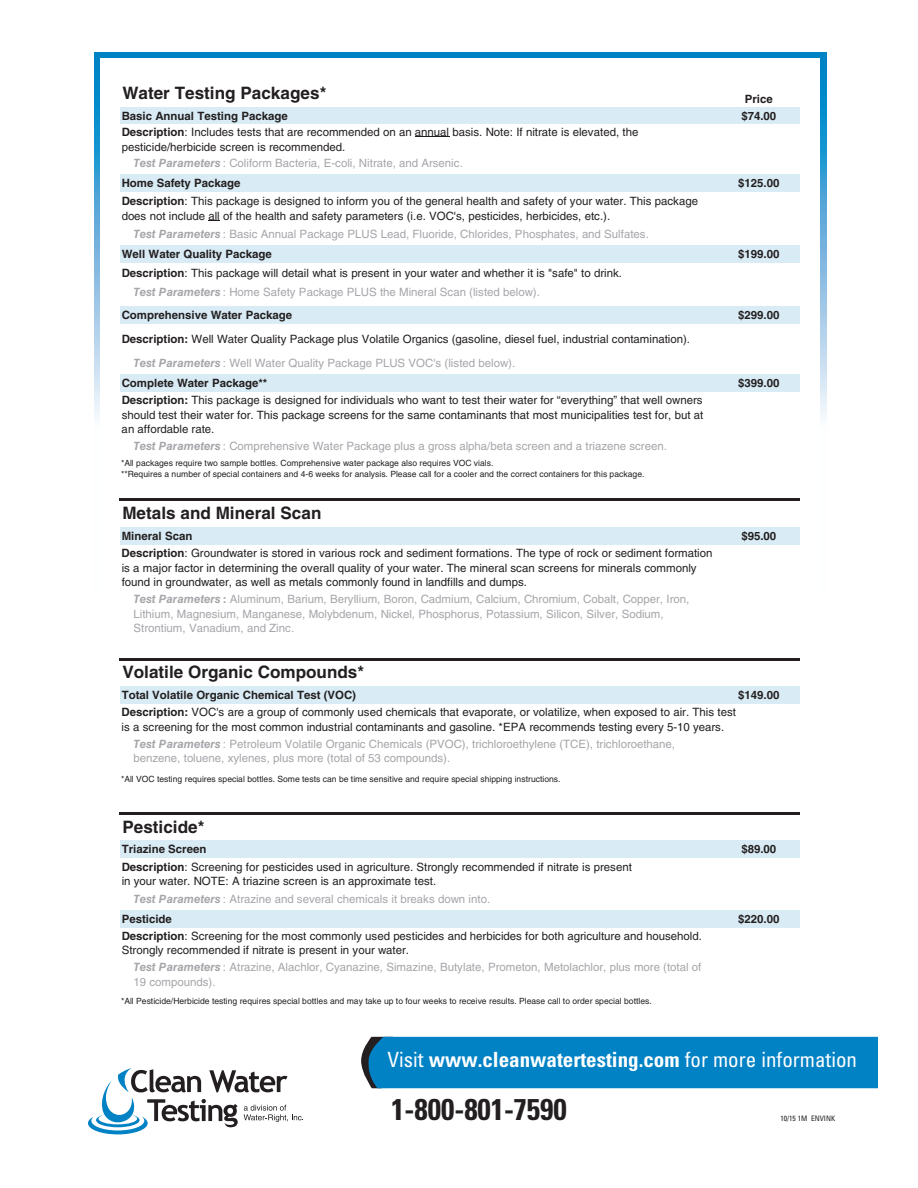
<style>
.page{position:relative;width:918px;height:1188px;background:#fff}
.page>*{position:absolute;margin:0;border:0;box-sizing:border-box;transform-origin:0 0}
.t1{font:700 condensed 30px "Univers LT Std";color:#231f20}
.t2{font:700 condensed 21px "Univers LT Std";color:#fff}
.t3{font:700 17.1px "Helvetica LT Std";color:#231f20}
.t4{font:11.4px/14.5px "Helvetica LT Std";letter-spacing:-.005em;color:#231f20}
.t5{font:11.4px/14.5px "Helvetica LT Std";letter-spacing:-.005em;color:#a5a6aa}
.t6{font:700 11.4px "Helvetica LT Std";letter-spacing:-.005em;color:#231f20}
.t7{font:8.55px/11.2px "Helvetica LT Std";letter-spacing:.005em;color:#231f20}
.t8{font:condensed 7.5px "Univers LT Std";color:#231f20}
.s1{font-weight:700}
.s2{font-weight:700;font-style:italic}
.s3{font-weight:700;font-style:italic;color:#a5a6aa}
.s4{color:#a5a6aa}
.s5{font-weight:400}
</style>
<div class="page">
<svg style="left:88px;top:1068px;width:215px;height:66px"></svg>
<div style="left:120px;top:107px;width:679px;height:17px;background:#d9ecf6"></div>
<div style="left:120px;top:174px;width:679px;height:18px;background:#d9ecf6"></div>
<div style="left:120px;top:245px;width:679px;height:18px;background:#d9ecf6"></div>
<div style="left:120px;top:306px;width:679px;height:18px;background:#d9ecf6"></div>
<div style="left:120px;top:374px;width:679px;height:18px;background:#d9ecf6"></div>
<div style="left:120px;top:527px;width:679px;height:18px;background:#d9ecf6"></div>
<div style="left:120px;top:686px;width:679px;height:18px;background:#d9ecf6"></div>
<div style="left:120px;top:840px;width:679px;height:18px;background:#d9ecf6"></div>
<div style="left:120px;top:910px;width:679px;height:18px;background:#d9ecf6"></div>
<hr style="left:415px;top:137px;width:34px;height:1px;background:#231f20">
<svg style="left:208px;top:220px;width:12px;height:1px"></svg>
<hr style="left:119px;top:498px;width:680px;height:3px;background:#231f20">
<hr style="left:119px;top:658px;width:680px;height:3px;background:#231f20">
<hr style="left:119px;top:812px;width:680px;height:3px;background:#231f20">
<svg style="left:94px;top:52px;width:6px;height:365px;background:#69b3dd"></svg>
<svg style="left:821px;top:52px;width:5px;height:365px;background:#69b3dd"></svg>
<div style="left:98px;top:52px;width:724px;height:6px;background:#0082c5"></div>
<div style="left:361px;top:1037px;width:517px;height:51px;background:#0082c5"></div>
<p class="t3" style="left:122px;top:82px;width:205px">Water Testing Packages*</p>
<p class="t4" style="left:122px;top:125px;width:518px"><span class="s1">Description</span>: Includes tests that are recommended on an annual basis. Note: If nitrate is elevated, the pesticide/herbicide screen is recommended.</p>
<p class="t5" style="left:133px;top:156px;width:331px"><span class="s2">Test Parameters</span> : Coliform Bacteria, E-coli, Nitrate, and Arsenic.</p>
<p class="t4" style="left:122px;top:194px;width:578px"><span class="s1">Description</span>: This package is designed to inform you of the general health and safety of your water. This package does not include all of the health and safety parameters (i.e. VOC's, pesticides, herbicides, etc.).</p>
<p class="t6" style="left:745px;top:92px;width:30px">Price</p>
<p class="t6" style="left:122px;top:109px;width:168px">Basic Annual Testing Package</p>
<p class="t6" style="left:741px;top:109px;width:36px">$74.00</p>
<p class="t6" style="left:122px;top:176px;width:120px">Home Safety Package</p>
<p class="t6" style="left:738px;top:176px;width:43px">$125.00</p>
<p class="t5" style="left:133px;top:227px;width:517px"><span class="s2">Test Parameters</span> : Basic Annual Package PLUS Lead, Fluoride, Chlorides, Phosphates, and Sulfates.</p>
<p class="t6" style="left:122px;top:247px;width:152px">Well Water Quality Package</p>
<p class="t6" style="left:738px;top:247px;width:43px">$199.00</p>
<p class="t4" style="left:122px;top:265px;width:502px"><span class="s1">Description</span>: This package will detail what is present in your water and whether it is "safe" to drink.</p>
<p class="t5" style="left:133px;top:285px;width:408px"><span class="s2">Test Parameters</span> : Home Safety Package PLUS the Mineral Scan (listed below).</p>
<p class="t6" style="left:122px;top:308px;width:172px">Comprehensive Water Package</p>
<p class="t6" style="left:738px;top:308px;width:43px">$299.00</p>
<p class="t4" style="left:133px;top:327px;width:558px;line-height:24.3px;text-indent:-12px"><span class="s1">Description:</span> Well Water Quality Package plus Volatile Organics (gasoline, diesel fuel, industrial contamination).<br><span class="s3">Test Parameters</span> <span class="s4">: Well Water Quality Package PLUS VOC's (listed below).</span></p>
<p class="t6" style="left:122px;top:376px;width:147px">Complete Water Package**</p>
<p class="t6" style="left:738px;top:376px;width:43px">$399.00</p>
<p class="t4" style="left:122px;top:393px;width:583px;text-align:justify"><span class="s1">Description:</span> This package is designed for individuals who want to test their water for “everything” that well owners should test their water for. This package screens for the same contaminants that most municipalities test for, but at an affordable rate.</p>
<p class="t5" style="left:133px;top:439px;width:535px"><span class="s2">Test Parameters</span> : Comprehensive Water Package plus a gross alpha/beta screen and a triazene screen.</p>
<p class="t7" style="left:121px;top:457px;width:525px">*All packages require two sample bottles. Comprehensive water package also requires VOC vials.<br>**Requires a number of special containers and 4-6 weeks for analysis. Please call for a cooler and the correct containers for this package.</p>
<p class="t3" style="left:122px;top:502px;width:201px">Metals and Mineral Scan</p>
<p class="t6" style="left:122px;top:529px;width:72px">Mineral Scan</p>
<p class="t6" style="left:741px;top:529px;width:36px">$95.00</p>
<p class="t4" style="left:122px;top:546px;width:592px"><span class="s1">Description</span>: Groundwater is stored in various rock and sediment formations. The type of rock or sediment formation is a major factor in determining the overall quality of your water. The mineral scan screens for minerals commonly found in groundwater, as well as metals commonly found in landfills and dumps.</p>
<p class="t5" style="left:133px;top:592px;width:557px"><span class="s2">Test Parameters</span> <span class="s1">:</span> Aluminum, Barium, Beryllium, Boron, Cadmium, Calcium, Chromium, Cobalt, Copper, Iron,<br>Lithium, Magnesium, Manganese, Molybdenum, Nickel, Phosphorus, Potassium, Silicon, Silver, Sodium,<br>Strontium, Vanadium, and Zinc.</p>
<p class="t3" style="left:122px;top:662px;width:243px">Volatile Organic Compounds*</p>
<p class="t6" style="left:122px;top:688px;width:236px">Total Volatile Organic Chemical Test (VOC)</p>
<p class="t6" style="left:738px;top:688px;width:43px">$149.00</p>
<p class="t4" style="left:122px;top:705px;width:616px"><span class="s1">Description:</span> VOC's are a group of commonly used chemicals that evaporate, or volatilize, when exposed to air. This test is a screening for the most common industrial contaminants and gasoline. *EPA recommends testing every 5-10 years.</p>
<p class="t5" style="left:133px;top:736px;width:543px"><span class="s2">Test Parameters</span> : Petroleum Volatile Organic Chemicals (PVOC), trichloroethylene (TCE), trichloroethane, benzene, toluene, xylenes, plus more (total of 53 compounds).</p>
<p class="t7" style="left:121px;top:774px;width:441px">*All VOC testing requires special bottles. Some tests can be time sensitive and require special shipping instructions.</p>
<p class="t3" style="left:122px;top:816px;width:84px">Pesticide*</p>
<p class="t6" style="left:122px;top:842px;width:86px">Triazine Screen</p>
<p class="t6" style="left:741px;top:842px;width:36px">$89.00</p>
<p class="t4" style="left:122px;top:860px;width:512px"><span class="s1">Description</span>: Screening for pesticides used in agriculture. Strongly recommended if nitrate is present in your water. NOTE: A triazine screen is an approximate test.</p>
<p class="t5" style="left:133px;top:892px;width:358px"><span class="s2">Test Parameters</span> : Atrazine and several chemicals it breaks down into.</p>
<p class="t6" style="left:122px;top:912px;width:52px">Pesticide</p>
<p class="t6" style="left:738px;top:912px;width:43px">$220.00</p>
<p class="t4" style="left:122px;top:928px;width:582px"><span class="s1">Description</span>: Screening for the most commonly used pesticides and herbicides for both agriculture and household.<br>Strongly recommended if nitrate is present in your water.</p>
<p class="t5" style="left:133px;top:960px;width:570px"><span class="s2">Test Parameters</span> : Atrazine, Alachlor, Cyanazine, Simazine, Butylate, Prometon, Metolachlor, plus more (total of<br>19 compounds).</p>
<p class="t7" style="left:121px;top:996px;width:532px">*All Pesticide/Herbicide testing requires special bottles and may take up to four weeks to receive results. Please call to order special bottles.</p>
<p class="t2" style="left:387px;top:1046px;width:471px"><span class="s5">Visit</span> www.cleanwatertesting.com <span class="s5">for more information</span></p>
<p class="t1" style="left:391px;top:1091px;width:177px">1-800-801-7590</p>
<p class="t8" style="left:781px;top:1113px;width:56px">10/15 1M ENVINK</p>
</div>
